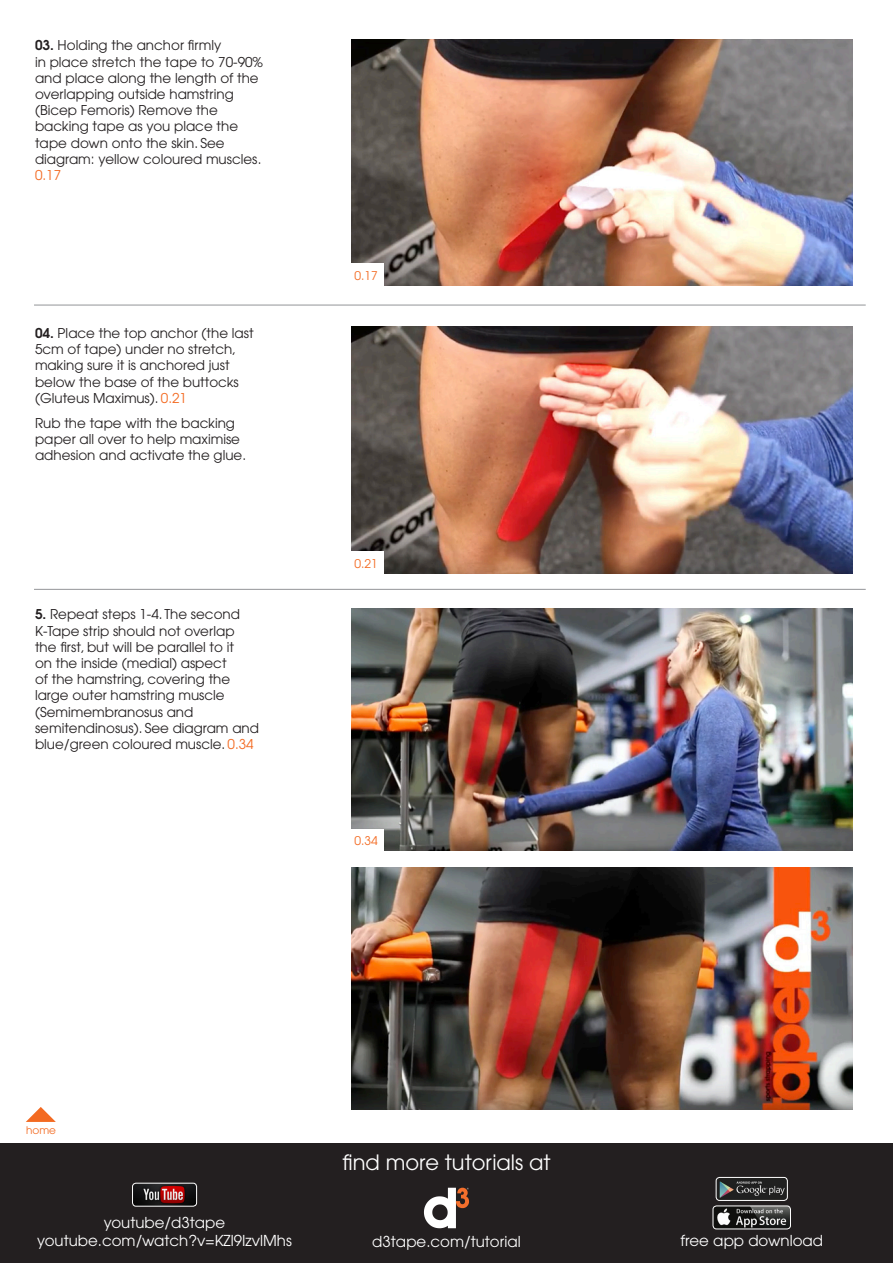
<style>
.page{position:relative;width:893px;height:1263px;background:#fff}
.page>*{position:absolute;margin:0;border:0;box-sizing:border-box;transform-origin:0 0}
.t1{font:21px "Avant Garde";color:#fff}
.t2{font:15px/18px "Avant Garde";color:#fff;text-align:center}
.t3{font:13.5px/16.2px "Avant Garde";color:#231f20}
.t4{font:13.5px "Avant Garde";color:#f36a21}
.t5{font:12px "Avant Garde";color:#f36a21}
.t6{font:10.5px "Avant Garde";color:#f36a21}
.s1{font-weight:600}
.s2{color:#f36a21}
</style>
<div class="page">
<img style="left:352px;top:39px;width:500px;height:247px">
<img style="left:352px;top:327px;width:500px;height:246px">
<img style="left:352px;top:608px;width:500px;height:242px">
<img style="left:352px;top:867px;width:500px;height:243px">
<div style="left:350px;top:263px;width:33px;height:24px;background:#fff"></div>
<div style="left:350px;top:551px;width:33px;height:24px;background:#fff"></div>
<div style="left:350px;top:829px;width:33px;height:23px;background:#fff"></div>
<hr style="left:34px;top:305px;width:832px;height:1px;background:#939598">
<hr style="left:34px;top:589px;width:832px;height:1px;background:#939598">
<div style="left:0;top:1144px;width:893px;height:119px;background:#231f20"></div>
<svg style="left:424px;top:1188px;width:45px;height:40px"></svg>
<img style="left:716px;top:1177px;width:71px;height:23px">
<div style="left:716px;top:1177px;width:71px;height:23px;border:1px solid #fff;border-radius:4px"></div>
<img style="left:713px;top:1206px;width:77px;height:23px">
<div style="left:713px;top:1206px;width:78px;height:23px;border:1px solid #fff;border-radius:4px"></div>
<svg style="left:133px;top:1183px;width:64px;height:23px"></svg>
<div style="left:132px;top:1183px;width:65px;height:23px;border:1px solid #fff;border-radius:4px"></div>
<svg style="left:26px;top:1107px;width:30px;height:15px"></svg>
<p class="t3" style="left:35px;top:37px;width:230px"><span class="s1">03.</span> Holding the anchor firmly<br>in place stretch the tape to 70-90% and place along the length of the overlapping outside hamstring (Bicep Femoris) Remove the backing tape as you place the tape down onto the skin. See diagram: yellow coloured muscles.</p>
<p class="t4" style="left:35px;top:167px;width:28px">0.17</p>
<p class="t3" style="left:35px;top:325px;width:220px"><span class="s1">04.</span> Place the top anchor (the last<br>5cm of tape) under no stretch, making sure it is anchored just below the base of the buttocks (Gluteus Maximus). <span class="s2">0.21</span></p>
<p class="t3" style="left:35px;top:414px;width:213px">Rub the tape with the backing paper all over to help maximise adhesion and activate the glue.</p>
<p class="t3" style="left:35px;top:606px;width:226px"><span class="s1">5.</span> Repeat steps 1-4. The second<br>K-Tape strip should not overlap the first, but will be parallel to it<br>on the inside (medial) aspect<br>of the hamstring, covering the large outer hamstring muscle (Semimembranosus and semitendinosus). See diagram and blue/green coloured muscle. <span class="s2">0.34</span></p>
<p class="t5" style="left:354px;top:268px;width:25px">0.17</p>
<p class="t5" style="left:354px;top:556px;width:25px">0.21</p>
<p class="t5" style="left:354px;top:834px;width:25px">0.34</p>
<p class="t6" style="left:26px;top:1123px;width:31px">home</p>
<p class="t2" style="left:37px;top:1213px;width:256px">youtube/d3tape youtube.com/watch?v=KZl9IzvlMhs</p>
<h1 class="t1" style="left:342px;top:1150px;width:210px">find more tutorials at</h1>
<p class="t2" style="left:372px;top:1232px;width:150px">d3tape.com/tutorial</p>
<p class="t2" style="left:680px;top:1231px;width:144px">free app download</p>
</div>
